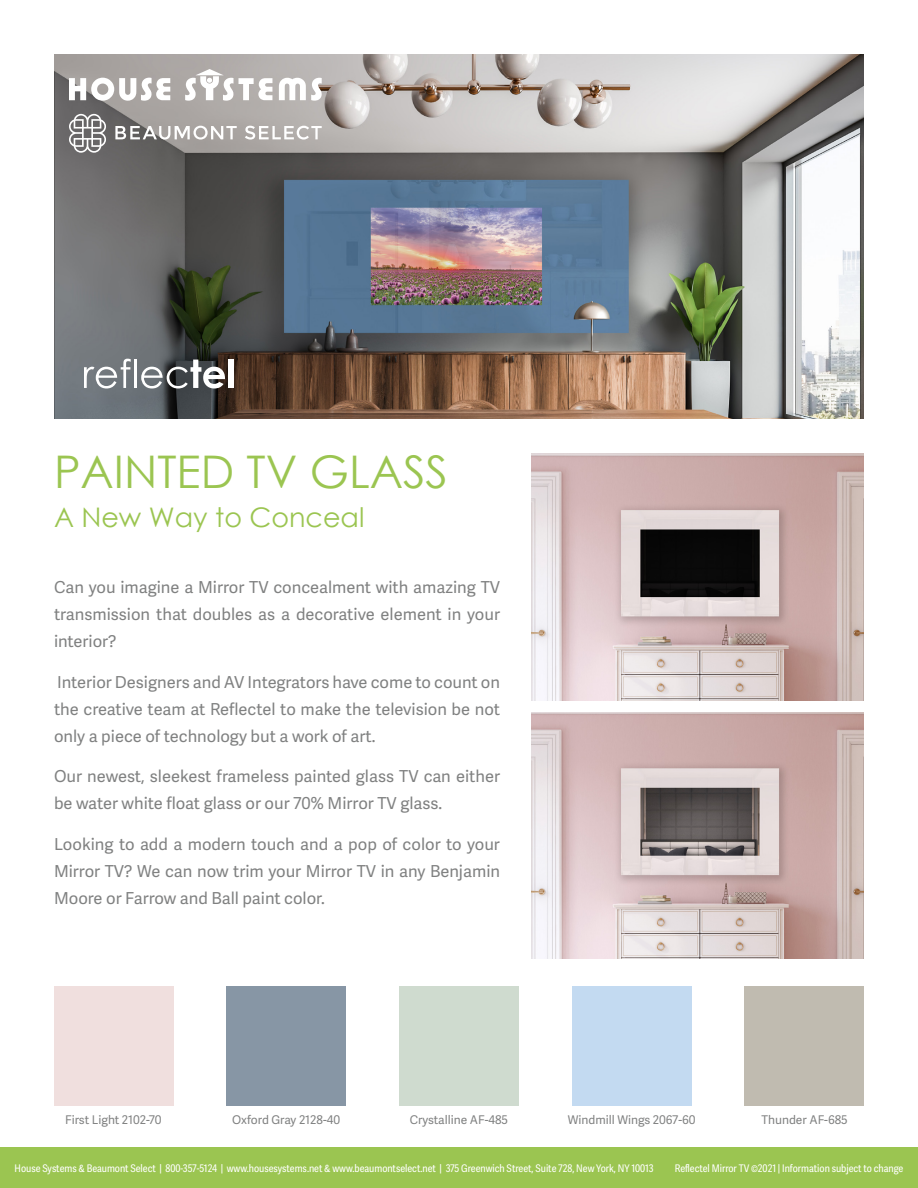
<style>
.page{position:relative;width:918px;height:1188px;background:#fff}
.page>*{position:absolute;margin:0;border:0;box-sizing:border-box;transform-origin:0 0}
.t1{font:45px "Century Gothic";color:#9bc551}
.t2{font:27px "Century Gothic";color:#9bc551}
.t3{font:16.5px/27px "Adelle Sans";color:#808181;text-align:justify}
.t4{font:12px "Adelle Sans";color:#808181}
.t5{font:10.5px "Adelle Sans Cnd";color:#fff}
</style>
<div class="page">
<img style="left:54px;top:54px;width:810px;height:364px">
<div style="left:0;top:1148px;width:918px;height:40px;background:#9bc551"></div>
<div style="left:54px;top:986px;width:119px;height:119px;background:#f0dfde"></div>
<div style="left:745px;top:986px;width:119px;height:119px;background:#c0bbb0"></div>
<div style="left:399px;top:986px;width:120px;height:119px;background:#cfdbcf"></div>
<div style="left:227px;top:986px;width:119px;height:119px;background:#8796a5"></div>
<div style="left:572px;top:986px;width:119px;height:119px;background:#c3daf1"></div>
<img style="left:531px;top:454px;width:333px;height:246px">
<img style="left:531px;top:712px;width:333px;height:247px">
<svg style="left:84px;top:359px;width:47px;height:30px"></svg>
<hr style="left:134px;top:359px;width:3px;height:29px;background:#fff">
<svg style="left:141px;top:360px;width:84px;height:29px"></svg>
<div style="left:229px;top:359px;width:5px;height:29px;background:#fff"></div>
<svg style="left:279px;top:78px;width:43px;height:23px"></svg>
<svg style="left:69px;top:78px;width:101px;height:23px"></svg>
<svg style="left:185px;top:69px;width:87px;height:32px"></svg>
<svg style="left:69px;top:114px;width:37px;height:39px"></svg>
<svg style="left:115px;top:126px;width:122px;height:14px"></svg>
<svg style="left:245px;top:126px;width:77px;height:14px"></svg>
<p class="t1" style="left:54px;top:440px;width:396px">PAINTED TV GLASS</p>
<p class="t2" style="left:54px;top:498px;width:312px">A New Way to Conceal</p>
<p class="t3" style="left:54px;top:573px;width:448px">Can you imagine a Mirror TV concealment with amazing TV transmission that doubles as a decorative element in your interior?</p>
<p class="t3" style="left:54px;top:668px;width:448px">Interior Designers and AV Integrators have come to count on the creative team at Reflectel to make the television be not only a piece of technology but a work of art.</p>
<p class="t3" style="left:54px;top:762px;width:448px">Our newest, sleekest frameless painted glass TV can either be water white float glass or our 70% Mirror TV glass.</p>
<p class="t3" style="left:54px;top:830px;width:448px">Looking to add a modern touch and a pop of color to your Mirror TV? We can now trim your Mirror TV in any Benjamin Moore or Farrow and Ball paint color.</p>
<p class="t4" style="left:65px;top:1111px;width:98px">First Light 2102-70</p>
<p class="t4" style="left:232px;top:1111px;width:109px">Oxford Gray 2128-40</p>
<p class="t4" style="left:410px;top:1111px;width:100px">Crystalline AF-485</p>
<p class="t4" style="left:568px;top:1111px;width:129px">Windmill Wings 2067-60</p>
<p class="t4" style="left:761px;top:1111px;width:88px">Thunder AF-685</p>
<p class="t5" style="left:15px;top:1160px;width:641px">House Systems &amp; Beaumont Select | 800-357-5124 | www.housesystems.net &amp; www.beaumontselect.net | 375 Greenwich Street, Suite 728, New York, NY 10013</p>
<p class="t5" style="left:675px;top:1160px;width:230px">Reflectel Mirror TV ©2021 | Information subject to change</p>
</div>
